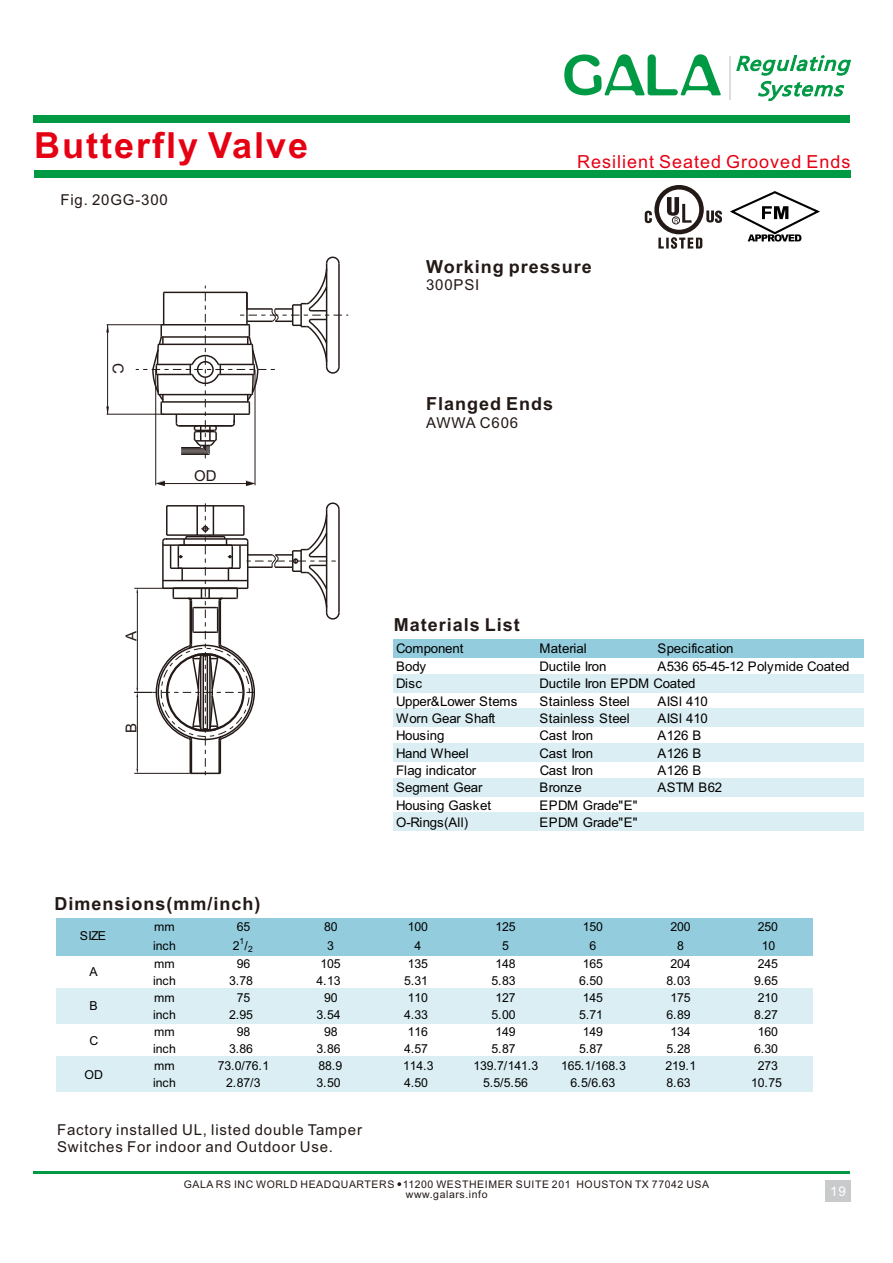
<style>
.page{position:relative;width:893px;height:1263px;background:#fff}
.page>*{position:absolute;margin:0;border:0;box-sizing:border-box;transform-origin:0 0}
.t1{font:700 36px "Arial";letter-spacing:.055em;color:#e60013}
.t2{font:700 18px "Arial";letter-spacing:.055em;color:#231916}
.t3{font:18px "Arial";letter-spacing:.055em;color:#e60013}
.t4{font:15px/16.8px "Arial";letter-spacing:.055em;color:#231916}
.t5{font:13.5px "Arial";color:#fff}
.t6{font:13.2px "Arial";letter-spacing:-.015em;color:#000}
.t7{font:13.2px "Arial";letter-spacing:.01em;color:#000}
.t8{font:13.2px "Arial";letter-spacing:.005em;color:#000}
.t9{font:12.3px "Arial";letter-spacing:-.015em;color:#000}
.t10{font:10.5px "Arial";letter-spacing:.055em;color:#231916}
.t11{font:8.55px "Arial";color:#000}
</style>
<div class="page">
<div style="left:34px;top:116px;width:816px;height:7px;background:#094"></div>
<hr style="left:34px;top:1171px;width:816px;height:3px;background:#094">
<div style="left:56px;top:917px;width:756px;height:38px;background:#93cddd"></div>
<div style="left:56px;top:989px;width:756px;height:35px;background:#dbeef3"></div>
<div style="left:56px;top:1057px;width:756px;height:35px;background:#dbeef3"></div>
<div style="left:393px;top:639px;width:471px;height:18px;background:#93cddd"></div>
<div style="left:393px;top:674px;width:471px;height:18px;background:#dbeef3"></div>
<div style="left:393px;top:709px;width:471px;height:18px;background:#dbeef3"></div>
<div style="left:393px;top:743px;width:471px;height:19px;background:#dbeef3"></div>
<div style="left:393px;top:778px;width:471px;height:18px;background:#dbeef3"></div>
<div style="left:393px;top:813px;width:471px;height:18px;background:#dbeef3"></div>
<div style="left:34px;top:171px;width:816px;height:7px;background:#094"></div>
<div style="left:825px;top:1180px;width:25px;height:21px;background:#c9cacb"></div>
<svg style="left:397px;top:1182px;width:4px;height:4px"></svg>
<hr style="left:255px;top:369px;width:1px;height:116px;background:#231916">
<hr style="left:155px;top:370px;width:1px;height:115px;background:#231916">
<hr style="left:158px;top:483px;width:95px;height:1px;background:#231916">
<svg style="left:246px;top:481px;width:9px;height:5px"></svg>
<svg style="left:156px;top:481px;width:9px;height:5px"></svg>
<svg style="left:136px;top:256px;width:212px;height:202px"></svg>
<svg style="left:134px;top:502px;width:206px;height:273px"></svg>
<hr style="left:730px;top:56px;width:1px;height:44px;background:#dcdddd">
<svg style="left:736px;top:55px;width:115px;height:46px"></svg>
<svg style="left:564px;top:54px;width:157px;height:41px"></svg>
<hr style="left:107px;top:414px;width:57px;height:1px;background:#231916">
<hr style="left:107px;top:324px;width:57px;height:1px;background:#231916">
<hr style="left:107px;top:325px;width:1px;height:89px;background:#231916">
<svg style="left:106px;top:406px;width:3px;height:8px"></svg>
<svg style="left:645px;top:185px;width:175px;height:64px"></svg>
<h1 class="t1" style="left:34px;top:131px;width:276px">Butterfly Valve</h1>
<p class="t4" style="left:60px;top:192px;width:109px">Fig. 20GG-300</p>
<p class="t4" style="left:125px;top:363px;width:12px;rotate:90deg">C</p>
<p class="t4" style="left:194px;top:469px;width:24px">OD</p>
<p class="t4" style="left:124px;top:641px;width:12px;rotate:-90deg">A</p>
<p class="t4" style="left:124px;top:733px;width:12px;rotate:-90deg">B</p>
<h2 class="t3" style="left:577px;top:155px;width:275px">Resilient Seated Grooved Ends</h2>
<h2 class="t2" style="left:426px;top:260px;width:167px">Working pressure</h2>
<p class="t4" style="left:426px;top:278px;width:55px">300PSI</p>
<h2 class="t2" style="left:426px;top:397px;width:128px">Flanged Ends</h2>
<p class="t4" style="left:426px;top:415px;width:94px">AWWA C606</p>
<h2 class="t2" style="left:394px;top:618px;width:128px">Materials List</h2>
<p class="t6" style="left:396px;top:644px;width:69px">Component</p>
<p class="t6" style="left:540px;top:644px;width:49px">Material</p>
<p class="t7" style="left:657px;top:644px;width:78px">Specification</p>
<p class="t6" style="left:396px;top:661px;width:32px">Body</p>
<p class="t6" style="left:540px;top:661px;width:68px">Ductile Iron</p>
<p class="t6" style="left:658px;top:661px;width:193px">A536 65-45-12 Polymide Coated</p>
<p class="t6" style="left:396px;top:678px;width:28px">Disc</p>
<p class="t6" style="left:540px;top:678px;width:158px">Ductile Iron EPDM Coated</p>
<p class="t6" style="left:396px;top:696px;width:123px">Upper&amp;Lower Stems</p>
<p class="t7" style="left:540px;top:696px;width:92px">Stainless Steel</p>
<p class="t6" style="left:658px;top:696px;width:52px">AISl 410</p>
<p class="t6" style="left:396px;top:713px;width:101px">Worn Gear Shaft</p>
<p class="t7" style="left:540px;top:713px;width:92px">Stainless Steel</p>
<p class="t6" style="left:658px;top:713px;width:52px">AISl 410</p>
<p class="t6" style="left:396px;top:731px;width:50px">Housing</p>
<p class="t6" style="left:540px;top:731px;width:55px">Cast Iron</p>
<p class="t6" style="left:657px;top:731px;width:45px">A126 B</p>
<p class="t6" style="left:396px;top:748px;width:74px">Hand Wheel</p>
<p class="t6" style="left:540px;top:748px;width:55px">Cast Iron</p>
<p class="t6" style="left:657px;top:748px;width:45px">A126 B</p>
<p class="t8" style="left:396px;top:765px;width:82px">Flag indicator</p>
<p class="t6" style="left:540px;top:765px;width:55px">Cast Iron</p>
<p class="t6" style="left:658px;top:765px;width:45px">A126 B</p>
<p class="t6" style="left:396px;top:783px;width:88px">Segment Gear</p>
<p class="t6" style="left:540px;top:783px;width:44px">Bronze</p>
<p class="t6" style="left:657px;top:783px;width:66px">ASTM B62</p>
<p class="t6" style="left:396px;top:800px;width:96px">Housing Gasket</p>
<p class="t6" style="left:540px;top:800px;width:100px">EPDM Grade"E"</p>
<p class="t6" style="left:396px;top:817px;width:74px">O-Rings(All)</p>
<p class="t6" style="left:540px;top:817px;width:100px">EPDM Grade"E"</p>
<h2 class="t2" style="left:54px;top:897px;width:208px">Dimensions(mm/inch)</h2>
<p class="t9" style="left:154px;top:922px;width:22px">mm</p>
<p class="t9" style="left:237px;top:922px;width:15px">65</p>
<p class="t9" style="left:324px;top:922px;width:15px">80</p>
<p class="t9" style="left:408px;top:922px;width:22px">100</p>
<p class="t9" style="left:495px;top:922px;width:22px">125</p>
<p class="t9" style="left:583px;top:922px;width:22px">150</p>
<p class="t9" style="left:670px;top:922px;width:22px">200</p>
<p class="t9" style="left:758px;top:922px;width:22px">250</p>
<p class="t9" style="left:153px;top:941px;width:25px">inch</p>
<p class="t9" style="left:233px;top:941px;width:21px">2 /<sub>2</sub></p>
<p class="t9" style="left:80px;top:931px;width:28px">SIZE</p>
<p class="t9" style="left:89px;top:967px;width:10px">A</p>
<p class="t9" style="left:89px;top:1001px;width:10px">B</p>
<p class="t9" style="left:89px;top:1035px;width:10px">C</p>
<p class="t9" style="left:85px;top:1070px;width:20px">OD</p>
<p class="t11" style="left:240px;top:938px;width:6px">1</p>
<p class="t9" style="left:327px;top:941px;width:8px">3</p>
<p class="t9" style="left:415px;top:941px;width:8px">4</p>
<p class="t9" style="left:502px;top:941px;width:8px">5</p>
<p class="t9" style="left:590px;top:941px;width:8px">6</p>
<p class="t9" style="left:677px;top:941px;width:8px">8</p>
<p class="t9" style="left:762px;top:941px;width:15px">10</p>
<p class="t9" style="left:154px;top:959px;width:22px">mm</p>
<p class="t9" style="left:237px;top:959px;width:15px">96</p>
<p class="t9" style="left:320px;top:959px;width:22px">105</p>
<p class="t9" style="left:408px;top:959px;width:22px">135</p>
<p class="t9" style="left:495px;top:959px;width:22px">148</p>
<p class="t9" style="left:583px;top:959px;width:22px">165</p>
<p class="t9" style="left:670px;top:959px;width:22px">204</p>
<p class="t9" style="left:758px;top:959px;width:22px">245</p>
<p class="t9" style="left:153px;top:976px;width:25px">inch</p>
<p class="t9" style="left:229px;top:976px;width:25px">3.78</p>
<p class="t9" style="left:317px;top:976px;width:25px">4.13</p>
<p class="t9" style="left:404px;top:976px;width:25px">5.31</p>
<p class="t9" style="left:492px;top:976px;width:25px">5.83</p>
<p class="t9" style="left:579px;top:976px;width:25px">6.50</p>
<p class="t9" style="left:667px;top:976px;width:25px">8.03</p>
<p class="t9" style="left:754px;top:976px;width:25px">9.65</p>
<p class="t9" style="left:154px;top:993px;width:22px">mm</p>
<p class="t9" style="left:237px;top:993px;width:15px">75</p>
<p class="t9" style="left:324px;top:993px;width:15px">90</p>
<p class="t9" style="left:408px;top:993px;width:22px">110</p>
<p class="t9" style="left:495px;top:993px;width:22px">127</p>
<p class="t9" style="left:583px;top:993px;width:22px">145</p>
<p class="t9" style="left:670px;top:993px;width:22px">175</p>
<p class="t9" style="left:758px;top:993px;width:22px">210</p>
<p class="t9" style="left:153px;top:1010px;width:25px">inch</p>
<p class="t9" style="left:229px;top:1010px;width:25px">2.95</p>
<p class="t9" style="left:317px;top:1010px;width:25px">3.54</p>
<p class="t9" style="left:404px;top:1010px;width:25px">4.33</p>
<p class="t9" style="left:492px;top:1010px;width:25px">5.00</p>
<p class="t9" style="left:579px;top:1010px;width:25px">5.71</p>
<p class="t9" style="left:667px;top:1010px;width:25px">6.89</p>
<p class="t9" style="left:754px;top:1010px;width:25px">8.27</p>
<p class="t9" style="left:154px;top:1027px;width:22px">mm</p>
<p class="t9" style="left:237px;top:1027px;width:15px">98</p>
<p class="t9" style="left:324px;top:1027px;width:15px">98</p>
<p class="t9" style="left:408px;top:1027px;width:22px">116</p>
<p class="t9" style="left:495px;top:1027px;width:22px">149</p>
<p class="t9" style="left:583px;top:1027px;width:22px">149</p>
<p class="t9" style="left:670px;top:1027px;width:22px">134</p>
<p class="t9" style="left:758px;top:1027px;width:22px">160</p>
<p class="t9" style="left:153px;top:1044px;width:25px">inch</p>
<p class="t9" style="left:229px;top:1044px;width:25px">3.86</p>
<p class="t9" style="left:317px;top:1044px;width:25px">3.86</p>
<p class="t9" style="left:404px;top:1044px;width:25px">4.57</p>
<p class="t9" style="left:492px;top:1044px;width:25px">5.87</p>
<p class="t9" style="left:579px;top:1044px;width:25px">5.87</p>
<p class="t9" style="left:667px;top:1044px;width:25px">5.28</p>
<p class="t9" style="left:754px;top:1044px;width:25px">6.30</p>
<p class="t9" style="left:154px;top:1061px;width:22px">mm</p>
<p class="t9" style="left:218px;top:1061px;width:53px">73.0/76.1</p>
<p class="t9" style="left:319px;top:1061px;width:25px">88.9</p>
<p class="t9" style="left:403px;top:1061px;width:32px">114.3</p>
<p class="t9" style="left:474px;top:1061px;width:66px">139.7/141.3</p>
<p class="t9" style="left:561px;top:1061px;width:66px">165.1/168.3</p>
<p class="t9" style="left:666px;top:1061px;width:32px">219.1</p>
<p class="t9" style="left:758px;top:1061px;width:22px">273</p>
<p class="t9" style="left:153px;top:1078px;width:25px">inch</p>
<p class="t9" style="left:226px;top:1078px;width:36px">2.87/3</p>
<p class="t9" style="left:317px;top:1078px;width:25px">3.50</p>
<p class="t9" style="left:404px;top:1078px;width:25px">4.50</p>
<p class="t9" style="left:483px;top:1078px;width:46px">5.5/5.56</p>
<p class="t9" style="left:571px;top:1078px;width:46px">6.5/6.63</p>
<p class="t9" style="left:667px;top:1078px;width:25px">8.63</p>
<p class="t9" style="left:751px;top:1078px;width:32px">10.75</p>
<p class="t4" style="left:57px;top:1123px;width:306px">Factory installed UL, listed double Tamper<br>Switches For indoor and Outdoor Use.</p>
<p class="t10" style="left:184px;top:1180px;width:527px">GALA RS INC WORLD HEADQUARTERS 11200 WESTHEIMER SUITE 201 HOUSTON TX 77042 USA</p>
<p class="t10" style="left:406px;top:1190px;width:83px">www.galars.info</p>
<p class="t5" style="left:830px;top:1186px;width:17px">19</p>
</div>
